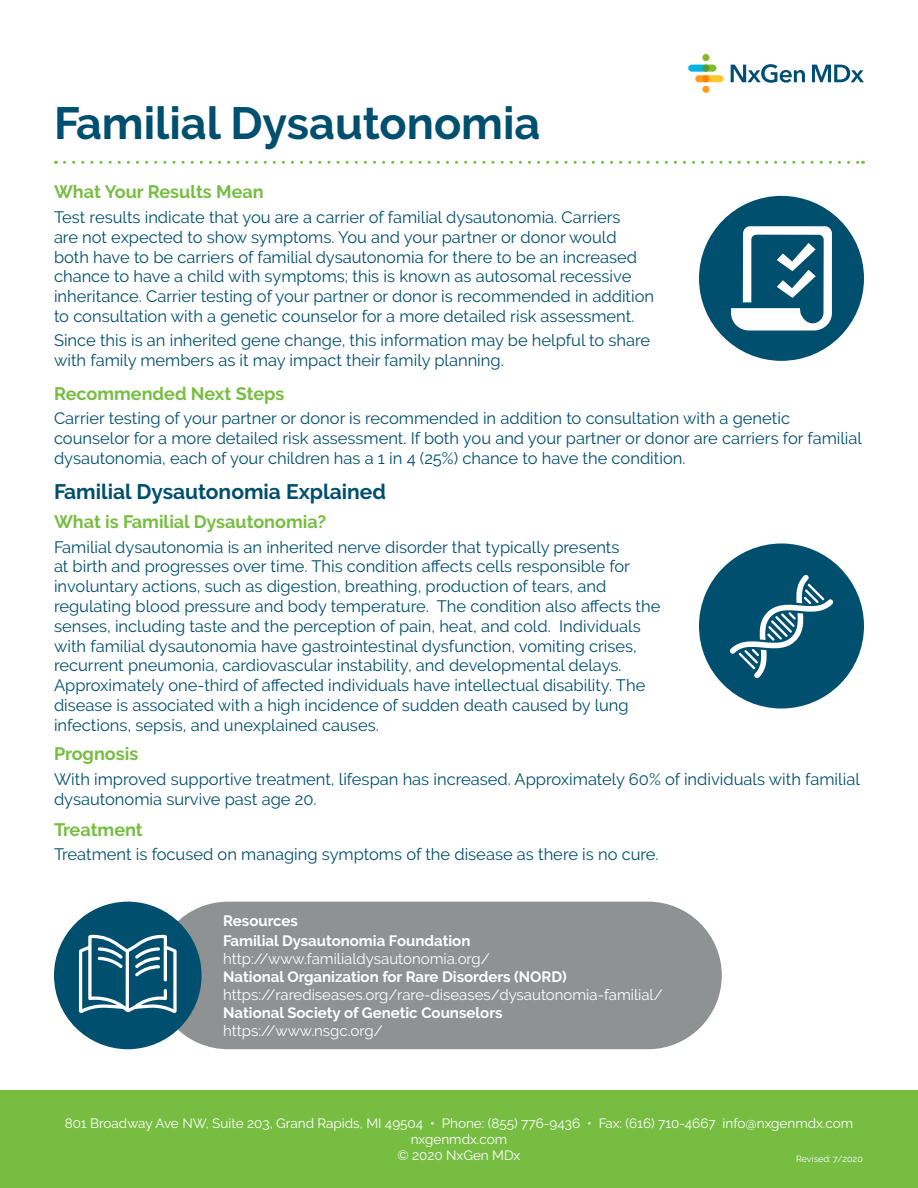
<style>
.page{position:relative;width:918px;height:1188px;background:#fff}
.page>*{position:absolute;margin:0;border:0;box-sizing:border-box;transform-origin:0 0}
.t1{font:700 45px "Raleway";color:#014f6e}
.t2{font:700 21px "Raleway";color:#014f6e}
.t3{font:700 18px "Raleway";color:#77bd42}
.t4{font:16.5px/19.8px "Raleway";color:#014f6e}
.t5{font:15px "Raleway";color:#fff}
.t6{font:700 15px "Raleway";color:#fff}
.t7{font:13.5px/16.2px "Raleway";color:#fff;text-align:center}
.t8{font:9px "Raleway";color:#fff}
</style>
<div class="page">
<div style="left:154px;top:902px;width:568px;height:147px;background:#8f9293;border-radius:74px"></div>
<div style="left:54px;top:902px;width:148px;height:147px;background:#014f6e;border-radius:50%"></div>
<svg style="left:79px;top:935px;width:98px;height:78px"></svg>
<div style="left:0;top:1091px;width:918px;height:97px;background:#77bd42"></div>
<svg style="left:812px;top:65px;width:52px;height:17px"></svg>
<svg style="left:731px;top:64px;width:74px;height:19px"></svg>
<svg style="left:688px;top:65px;width:36px;height:17px"></svg>
<div style="left:702px;top:54px;width:7px;height:7px;background:#82bb27;border-radius:50%"></div>
<div style="left:702px;top:86px;width:7px;height:7px;background:#ff9d1b;border-radius:50%"></div>
<div style="left:702px;top:65px;width:7px;height:7px;background:#589b31;border-radius:50%"></div>
<div style="left:702px;top:75px;width:7px;height:7px;background:#ff8200;border-radius:50%"></div>
<div style="left:699px;top:544px;width:165px;height:165px;background:#014f6e;border-radius:50%"></div>
<svg style="left:730px;top:575px;width:103px;height:103px"></svg>
<div style="left:699px;top:196px;width:165px;height:165px;background:#014f6e;border-radius:50%"></div>
<svg style="left:731px;top:226px;width:101px;height:104px"></svg>
<svg style="left:64px;top:161px;width:799px;height:3px"></svg>
<p class="t1" style="left:54px;top:97px;width:488px">Familial Dysautonomia</p>
<p class="t3" style="left:54px;top:182px;width:211px">What Your Results Mean</p>
<p class="t4" style="left:54px;top:207px;width:602px">Test results indicate that you are a carrier of familial dysautonomia. Carriers<br>are not expected to show symptoms. You and your partner or donor would both have to be carriers of familial dysautonomia for there to be an increased chance to have a child with symptoms; this is known as autosomal recessive inheritance. Carrier testing of your partner or donor is recommended in addition to consultation with a genetic counselor for a more detailed risk assessment.</p>
<p class="t4" style="left:54px;top:331px;width:598px">Since this is an inherited gene change, this information may be helpful to share with family members as it may impact their family planning.</p>
<p class="t3" style="left:54px;top:383px;width:232px">Recommended Next Steps</p>
<p class="t4" style="left:54px;top:408px;width:810px">Carrier testing of your partner or donor is recommended in addition to consultation with a genetic counselor for a more detailed risk assessment. If both you and your partner or donor are carriers for familial dysautonomia, each of your children has a 1 in 4 (25%) chance to have the condition.</p>
<p class="t2" style="left:54px;top:480px;width:334px">Familial Dysautonomia Explained</p>
<p class="t3" style="left:54px;top:511px;width:274px">What is Familial Dysautonomia?</p>
<p class="t4" style="left:54px;top:537px;width:608px">Familial dysautonomia is an inherited nerve disorder that typically presents<br>at birth and progresses over time. This condition affects cells responsible for involuntary actions, such as digestion, breathing, production of tears, and regulating blood pressure and body temperature. The condition also affects the senses, including taste and the perception of pain, heat, and cold. Individuals with familial dysautonomia have gastrointestinal dysfunction, vomiting crises, recurrent pneumonia, cardiovascular instability, and developmental delays.<br>Approximately one-third of affected individuals have intellectual disability. The disease is associated with a high incidence of sudden death caused by lung infections, sepsis, and unexplained causes.</p>
<p class="t3" style="left:54px;top:744px;width:86px">Prognosis</p>
<p class="t4" style="left:54px;top:769px;width:807px">With improved supportive treatment, lifespan has increased. Approximately 60% of individuals with familial dysautonomia survive past age 20.</p>
<p class="t3" style="left:54px;top:819px;width:90px">Treatment</p>
<p class="t4" style="left:54px;top:844px;width:606px">Treatment is focused on managing symptoms of the disease as there is no cure.</p>
<p class="t6" style="left:223px;top:912px;width:76px">Resources</p>
<p class="t6" style="left:223px;top:932px;width:249px">Familial Dysautonomia Foundation</p>
<p class="t5" style="left:223px;top:950px;width:268px">http://www.familialdysautonomia.org/</p>
<p class="t6" style="left:223px;top:968px;width:345px">National Organization for Rare Disorders (NORD)</p>
<p class="t5" style="left:223px;top:986px;width:441px">https://rarediseases.org/rare-diseases/dysautonomia-familial/</p>
<p class="t6" style="left:223px;top:1004px;width:281px">National Society of Genetic Counselors</p>
<p class="t5" style="left:223px;top:1022px;width:161px">https://www.nsgc.org/</p>
<p class="t7" style="left:65px;top:1115px;width:790px">801 Broadway Ave NW, Suite 203, Grand Rapids, MI 49504 • Phone: (855) 776-9436 • Fax: (616) 710-4667 info@nxgenmdx.com nxgenmdx.com</p>
<p class="t7" style="left:398px;top:1147px;width:124px">© 2020 NxGen MDx</p>
<p class="t8" style="left:796px;top:1154px;width:68px">Revised: 7/2020</p>
</div>
